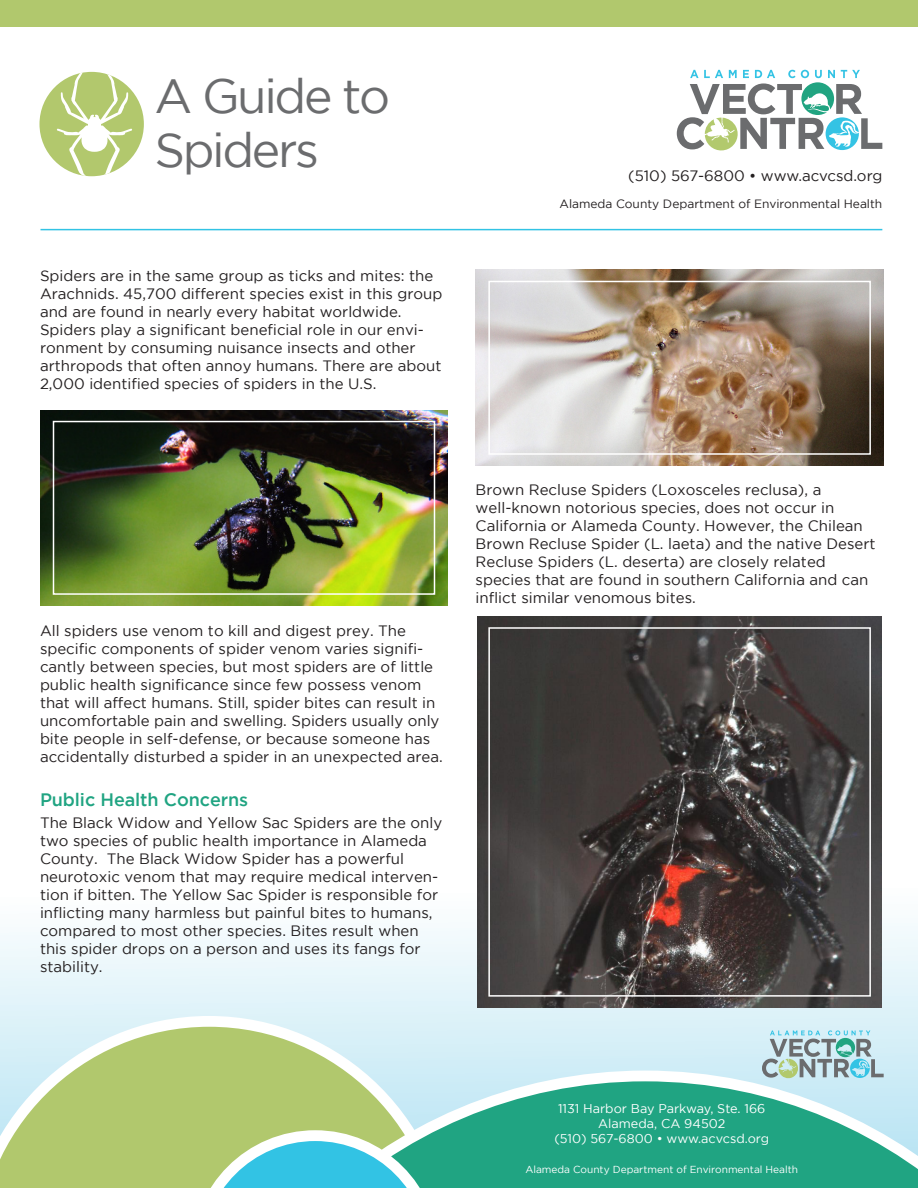
<style>
.page{position:relative;width:918px;height:1188px;background:#fff}
.page>*{position:absolute;margin:0;border:0;box-sizing:border-box;transform-origin:0 0}
.t1{font:48px/54px "Gotham";letter-spacing:-.05em;color:#6b6c6e}
.t2{font:500 18px "Gotham";letter-spacing:-.005em;color:#20a482}
.t3{font:15px/18px "Gotham";color:#231f20}
.t4{font:12.75px/15.1px "Gotham";color:#fff;text-align:center}
.t5{font:12px "Gotham";color:#231f20}
.t6{font:10.2px "Gotham";color:#fff}
</style>
<div class="page">
<hr style="left:41px;top:229px;width:841px;height:1px;background:#32c3e4">
<svg style="left:677px;top:70px;width:205px;height:80px"></svg>
<div style="left:0;top:0;width:918px;height:27px;background:#b1c86d"></div>
<svg style="left:0;top:777px;width:918px;height:294px"></svg>
<svg style="left:0;top:1016px;width:451px;height:172px;background:#c5daa9"></svg>
<svg style="left:167px;top:1071px;width:751px;height:117px;background:#6bbe9d"></svg>
<svg style="left:192px;top:1130px;width:247px;height:58px"></svg>
<img style="left:476px;top:270px;width:408px;height:195px">
<div style="left:488px;top:281px;width:383px;height:174px;border:2px solid #fff"></div>
<img style="left:478px;top:616px;width:404px;height:391px">
<div style="left:488px;top:627px;width:383px;height:370px;border:2px solid #fff"></div>
<img style="left:40px;top:410px;width:408px;height:196px">
<div style="left:53px;top:421px;width:382px;height:174px;border:2px solid #fff"></div>
<svg style="left:762px;top:1030px;width:122px;height:48px;background:#a8c7ca"></svg>
<div style="left:39px;top:72px;width:105px;height:104px;background:#b2c86d;border-radius:50%"></div>
<svg style="left:57px;top:72px;width:75px;height:104px"></svg>
<h1 class="t1" style="left:154px;top:68px;width:237px">A Guide to<br>Spiders</h1>
<p class="t3" style="left:40px;top:266px;width:404px">Spiders are in the same group as ticks and mites: the Arachnids. 45,700 different species exist in this group and are found in nearly every habitat worldwide.<br>Spiders play a significant beneficial role in our envi&shy;ronment by consuming nuisance insects and other arthropods that often annoy humans. There are about 2,000 identified species of spiders in the U.S.</p>
<p class="t3" style="left:628px;top:167px;width:256px">(510) 567-6800 • www.acvcsd.org</p>
<p class="t5" style="left:560px;top:198px;width:324px">Alameda County Department of Environmental Health</p>
<p class="t3" style="left:40px;top:622px;width:404px">All spiders use venom to kill and digest prey. The specific components of spider venom varies signifi&shy;cantly between species, but most spiders are of little public health significance since few possess venom that will affect humans. Still, spider bites can result in uncomfortable pain and swelling. Spiders usually only bite people in self-defense, or because someone has accidentally disturbed a spider in an unexpected area.</p>
<p class="t2" style="left:40px;top:790px;width:210px">Public Health Concerns</p>
<p class="t3" style="left:40px;top:814px;width:404px">The Black Widow and Yellow Sac Spiders are the only two species of public health importance in Alameda County. The Black Widow Spider has a powerful neurotoxic venom that may require medical interven&shy;tion if bitten. The Yellow Sac Spider is responsible for inflicting many harmless but painful bites to humans, compared to most other species. Bites result when this spider drops on a person and uses its fangs for stability.</p>
<p class="t3" style="left:476px;top:480px;width:402px">Brown Recluse Spiders (Loxosceles reclusa), a well-known notorious species, does not occur in California or Alameda County. However, the Chilean Brown Recluse Spider (L. laeta) and the native Desert Recluse Spiders (L. deserta) are closely related species that are found in southern California and can inflict similar venomous bites.</p>
<p class="t4" style="left:554px;top:1101px;width:216px">1131 Harbor Bay Parkway, Ste. 166<br>Alameda, CA 94502<br>(510) 567-6800 • www.acvcsd.org</p>
<p class="t6" style="left:525px;top:1164px;width:274px">Alameda County Department of Environmental Health</p>
</div>
